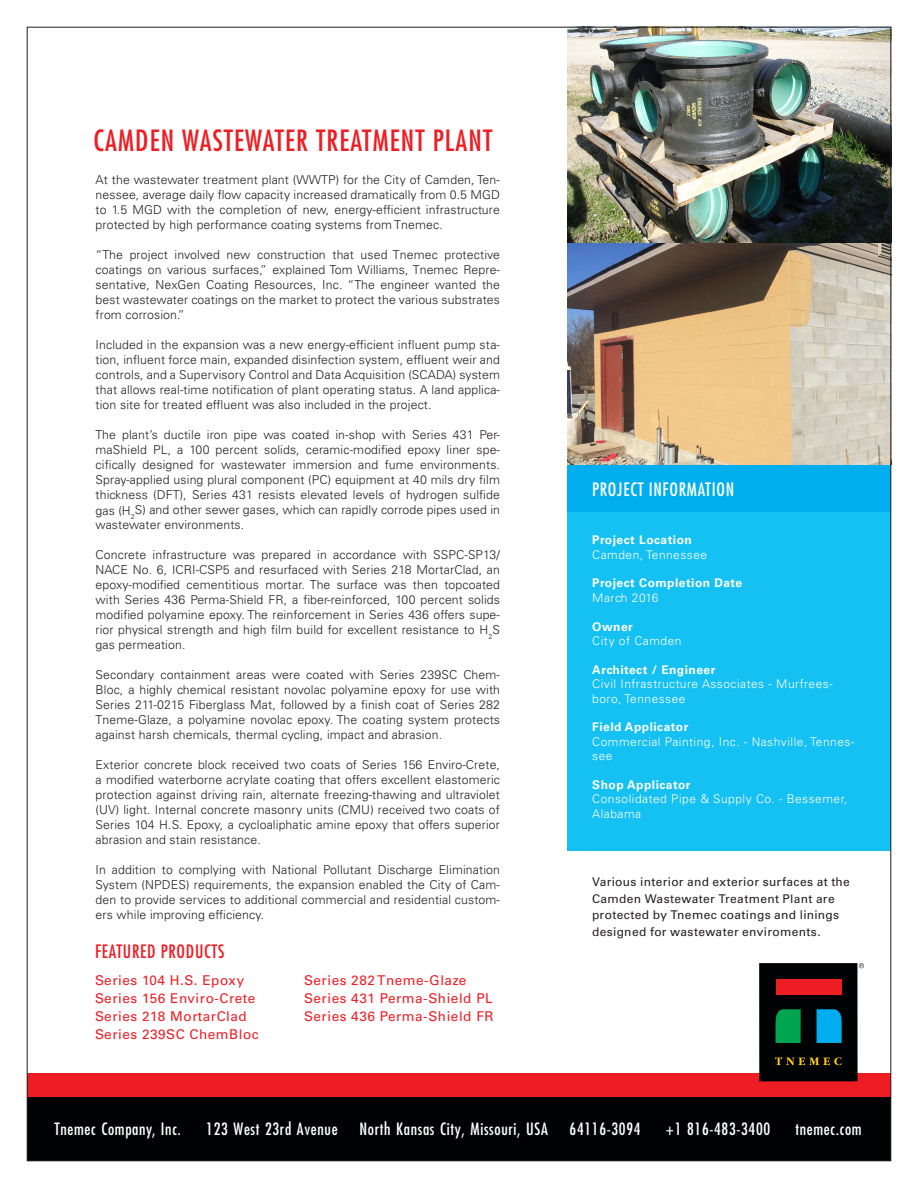
<style>
.page{position:relative;width:918px;height:1188px;background:#fff}
.page>*{position:absolute;margin:0;border:0;box-sizing:border-box;transform-origin:0 0}
.t1{font:condensed 28.5px "Futura Std";letter-spacing:.04em;color:#ee1d23}
.t2{font:condensed 18px "Futura Std";letter-spacing:.04em;color:#fff}
.t3{font:condensed 18px "Futura Std";letter-spacing:.04em;color:#ee1d23}
.t4{font:condensed 16.5px "Futura Std";letter-spacing:.04em;color:#fff}
.t5{font:13.5px "Univers LT Std";letter-spacing:.04em;color:#ee1d23}
.t6{font:300 12.3px/15px "Univers LT Std";letter-spacing:.01em;color:#231f20;text-align:justify}
.t7{font:300 12px/14.4px "Univers LT Std";letter-spacing:.04em;color:#fff}
.Body_on_White{font:12px/16.5px "Univers LT Std";letter-spacing:.025em;color:#231f20}
.t8{font:700 12px "Univers LT Std";letter-spacing:.04em;color:#fff}
</style>
<div class="page">
<div style="left:567px;top:465px;width:324px;height:47px;background:#00aeef"></div>
<div style="left:567px;top:512px;width:324px;height:338px;background:#15c0f2"></div>
<img style="left:567px;top:242px;width:322px;height:222px">
<img style="left:567px;top:29px;width:322px;height:213px">
<div style="left:27px;top:1097px;width:864px;height:64px;background:#010203"></div>
<div style="left:27px;top:1074px;width:864px;height:23px;background:#ee1d23"></div>
<div style="left:759px;top:963px;width:99px;height:118px;background:#010203"></div>
<div style="left:776px;top:979px;width:65px;height:15px;background:#ee1d23"></div>
<svg style="left:775px;top:1009px;width:26px;height:34px"></svg>
<svg style="left:817px;top:1009px;width:25px;height:34px"></svg>
<svg style="left:775px;top:1057px;width:67px;height:8px"></svg>
<svg style="left:859px;top:963px;width:5px;height:5px"></svg>
<p class="t1" style="left:94px;top:124px;width:400px">CAMDEN WASTEWATER TREATMENT PLANT</p>
<p class="t6" style="left:96px;top:173px;width:406px">At the wastewater treatment plant (WWTP) for the City of Camden, Ten&shy;nessee, average daily flow capacity increased dramatically from 0.5 MGD to 1.5 MGD with the completion of new, energy-efficient infrastructure protected by high performance coating systems from Tnemec.</p>
<p class="t6" style="left:96px;top:248px;width:406px">“The project involved new construction that used Tnemec protective coatings on various surfaces,” explained Tom Williams, Tnemec Repre&shy;sentative, NexGen Coating Resources, Inc. “The engineer wanted the best wastewater coatings on the market to protect the various substrates from corrosion.”</p>
<p class="t6" style="left:96px;top:338px;width:406px">Included in the expansion was a new energy-efficient influent pump sta&shy;tion, influent force main, expanded disinfection system, effluent weir and controls, and a Supervisory Control and Data Acquisition (SCADA) system that allows real-time notification of plant operating status. A land applica&shy;tion site for treated effluent was also included in the project.</p>
<p class="t6" style="left:96px;top:428px;width:406px">The plant’s ductile iron pipe was coated in-shop with Series 431 Per&shy;maShield PL, a 100 percent solids, ceramic-modified epoxy liner spe&shy;cifically designed for wastewater immersion and fume environments.<br>Spray-applied using plural component (PC) equipment at 40 mils dry film thickness (DFT), Series 431 resists elevated levels of hydrogen sulfide gas (H<sub>2</sub>S) and other sewer gases, which can rapidly corrode pipes used in wastewater environments.</p>
<p class="t6" style="left:96px;top:548px;width:406px">Concrete infrastructure was prepared in accordance with SSPC-SP13/ NACE No. 6, ICRI-CSP5 and resurfaced with Series 218 MortarClad, an epoxy-modified cementitious mortar. The surface was then topcoated with Series 436 Perma-Shield FR, a fiber-reinforced, 100 percent solids modified polyamine epoxy. The reinforcement in Series 436 offers supe&shy;rior physical strength and high film build for excellent resistance to H<sub>2</sub>S gas permeation.</p>
<p class="t6" style="left:96px;top:668px;width:406px">Secondary containment areas were coated with Series 239SC Chem-Bloc, a highly chemical resistant novolac polyamine epoxy for use with Series 211-0215 Fiberglass Mat, followed by a finish coat of Series 282<br>Tneme-Glaze, a polyamine novolac epoxy. The coating system protects against harsh chemicals, thermal cycling, impact and abrasion.</p>
<p class="t6" style="left:96px;top:758px;width:406px">Exterior concrete block received two coats of Series 156 Enviro-Crete, a modified waterborne acrylate coating that offers excellent elastomeric protection against driving rain, alternate freezing-thawing and ultraviolet (UV) light. Internal concrete masonry units (CMU) received two coats of Series 104 H.S. Epoxy, a cycloaliphatic amine epoxy that offers superior abrasion and stain resistance.</p>
<p class="t6" style="left:96px;top:863px;width:406px">In addition to complying with National Pollutant Discharge Elimination System (NPDES) requirements, the expansion enabled the City of Cam&shy;den to provide services to additional commercial and residential custom&shy;ers while improving efficiency.</p>
<p class="t3" style="left:95px;top:941px;width:131px">FEATURED PRODUCTS</p>
<p class="t5" style="left:95px;top:972px;width:151px">Series 104 H.S. Epoxy</p>
<p class="t5" style="left:95px;top:990px;width:162px">Series 156 Enviro-Crete</p>
<p class="t5" style="left:95px;top:1008px;width:153px">Series 218 MortarClad</p>
<p class="t5" style="left:95px;top:1026px;width:165px">Series 239SC ChemBloc</p>
<p class="t5" style="left:304px;top:972px;width:164px">Series 282 Tneme-Glaze</p>
<p class="t5" style="left:304px;top:990px;width:190px">Series 431 Perma-Shield PL</p>
<p class="t5" style="left:304px;top:1008px;width:191px">Series 436 Perma-Shield FR</p>
<p class="t2" style="left:592px;top:478px;width:144px">PROJECT INFORMATION</p>
<p class="t8" style="left:592px;top:533px;width:101px">Project Location</p>
<p class="t7" style="left:592px;top:547px;width:116px">Camden, Tennessee</p>
<p class="t8" style="left:592px;top:576px;width:151px">Project Completion Date</p>
<p class="t7" style="left:592px;top:590px;width:68px">March 2016</p>
<p class="t8" style="left:592px;top:619px;width:42px">Owner</p>
<p class="t7" style="left:592px;top:634px;width:91px">City of Camden</p>
<p class="t8" style="left:592px;top:663px;width:125px">Architect / Engineer</p>
<p class="t7" style="left:592px;top:677px;width:242px">Civil Infrastructure Associates - Murfrees&shy;boro, Tennessee</p>
<p class="t8" style="left:592px;top:720px;width:98px">Field Applicator</p>
<p class="t7" style="left:592px;top:734px;width:264px">Commercial Painting, Inc. - Nashville, Tennes&shy;see</p>
<p class="t8" style="left:592px;top:778px;width:100px">Shop Applicator</p>
<p class="t7" style="left:592px;top:792px;width:257px">Consolidated Pipe &amp; Supply Co. - Bessemer,<br>Alabama</p>
<p class="Body_on_White" style="left:592px;top:874px;width:259px">Various interior and exterior surfaces at the Camden Wastewater Treatment Plant are protected by Tnemec coatings and linings designed for wastewater enviroments.</p>
<p class="t4" style="left:55px;top:1119px;width:128px">Tnemec Company, Inc.</p>
<p class="t4" style="left:206px;top:1119px;width:133px">123 West 23rd Avenue</p>
<p class="t4" style="left:359px;top:1119px;width:190px">North Kansas City, Missouri, USA</p>
<p class="t4" style="left:570px;top:1119px;width:72px">64116-3094</p>
<p class="t4" style="left:666px;top:1119px;width:106px">+1 816-483-3400</p>
<p class="t4" style="left:796px;top:1119px;width:68px">tnemec.com</p>
</div>
